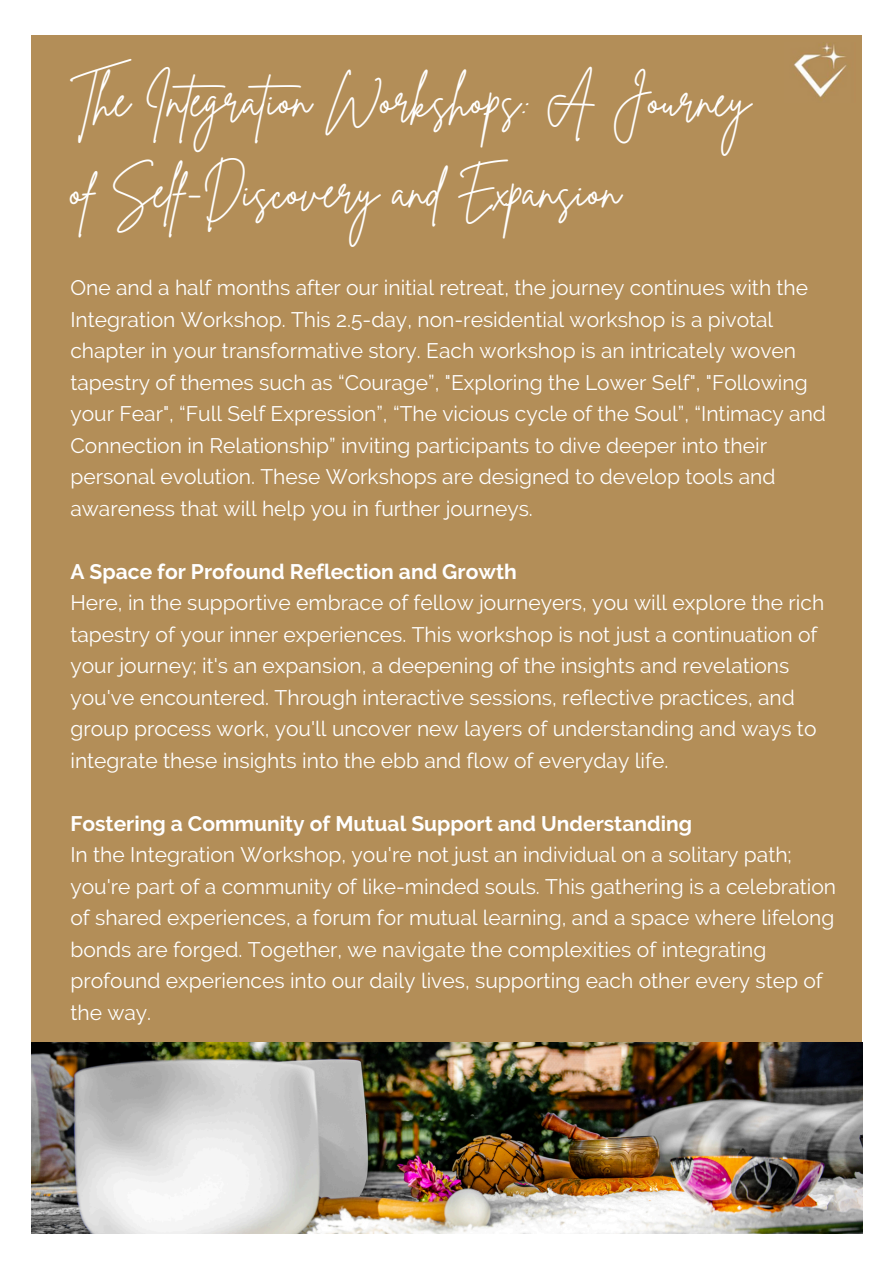
<style>
.page{position:relative;width:894px;height:1264px;background:#fff}
.page>*{position:absolute;margin:0;border:0;box-sizing:border-box;transform-origin:0 0}
.t1{font:47.1px/91.2px "Brittany Signature";color:#fff}
.t2{font:21px/31.5px "Raleway";color:#fff}
.t3{font:700 21px "Raleway";color:#fff}
</style>
<div class="page">
<div style="left:32px;top:35px;width:829px;height:1023px;background:#b38e58"></div>
<img style="left:32px;top:1042px;width:830px;height:191px">
<img style="left:794px;top:43px;width:53px;height:54px">
<p class="t1" style="left:70px;top:55px;width:681px">The Integration Workshops: A Journey of Self-Discovery and Expansion</p>
<h1 class="t2" style="left:70px;top:272px;width:756px">One and a half months after our initial retreat, the journey continues with the Integration Workshop. This 2.5-day, non-residential workshop is a pivotal chapter in your transformative story. Each workshop is an intricately woven tapestry of themes such as “Courage”, "Exploring the Lower Self", "Following your Fear", “Full Self Expression”, “The vicious cycle of the Soul”, “Intimacy and Connection in Relationship” inviting participants to dive deeper into their personal evolution. These Workshops are designed to develop tools and awareness that will help you in further journeys.</h1>
<p class="t3" style="left:70px;top:559px;width:447px">A Space for Profound Reflection and Growth</p>
<p class="t2" style="left:70px;top:587px;width:755px">Here, in the supportive embrace of fellow journeyers, you will explore the rich tapestry of your inner experiences. This workshop is not just a continuation of your journey; it's an expansion, a deepening of the insights and revelations you've encountered. Through interactive sessions, reflective practices, and group process work, you'll uncover new layers of understanding and ways to integrate these insights into the ebb and flow of everyday life.</p>
<p class="t3" style="left:70px;top:811px;width:623px">Fostering a Community of Mutual Support and Understanding</p>
<p class="t2" style="left:70px;top:839px;width:767px">In the Integration Workshop, you're not just an individual on a solitary path; you're part of a community of like-minded souls. This gathering is a celebration of shared experiences, a forum for mutual learning, and a space where lifelong bonds are forged. Together, we navigate the complexities of integrating profound experiences into our daily lives, supporting each other every step of the way.</p>
</div>
